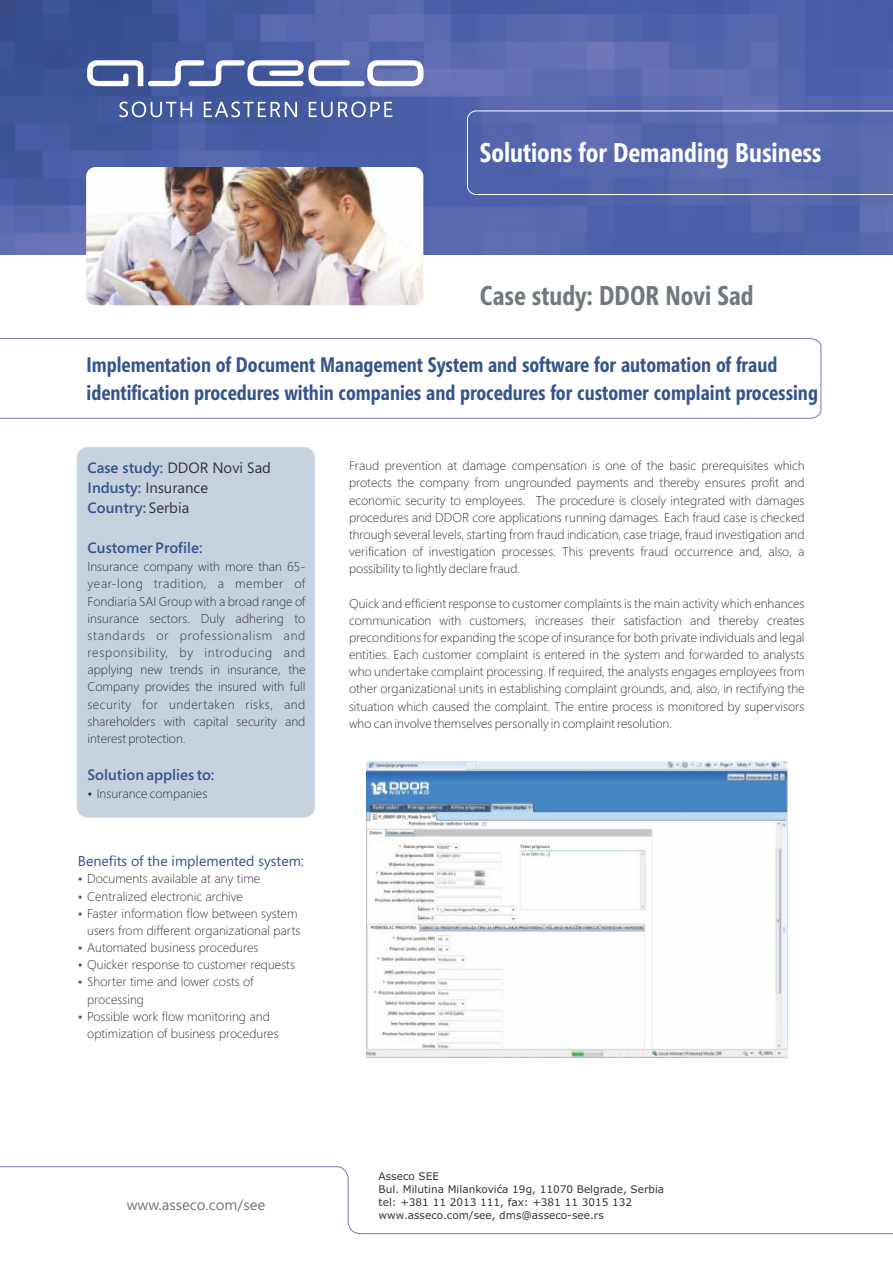
<style>
.page{position:relative;width:893px;height:1263px;background:#fff}
.page>*{position:absolute;margin:0;border:0;box-sizing:border-box;transform-origin:0 0}
.t1{font:700 27px "Segoe Condensed";color:#fff}
.t2{font:700 27px "Segoe Condensed";color:#707880}
.t3{font:700 21px/28.3px "Segoe Condensed";color:#36548c}
.t4{font:600 15px/20.2px "Segoe";color:#36548c}
.t5{font:15px "Segoe UI";color:#707880}
.t6{font:14.25px "Segoe";color:#36548c}
.t7{font:300 12.75px/17.2px "Segoe";color:#383336;text-align:justify}
.t8{font:10.5px/12.8px "Verdana";color:#383336}
.s1{font-weight:400;color:#383336}
</style>
<div class="page">
<img style="left:0;top:0;width:893px;height:255px">
<svg style="left:467px;top:110px;width:426px;height:85px;background:#5b6bb0"></svg>
<svg style="left:120px;top:102px;width:272px;height:15px"></svg>
<svg style="left:87px;top:60px;width:337px;height:26px"></svg>
<svg style="left:0;top:338px;width:822px;height:81px"></svg>
<img style="left:366px;top:761px;width:422px;height:296px">
<img style="left:86px;top:167px;width:337px;height:138px;border-radius:9px">
<svg style="left:0;top:1166px;width:893px;height:68px"></svg>
<svg style="left:88px;top:792px;width:4px;height:3px"></svg>
<h1 class="t1" style="left:480px;top:142px;width:343px">Solutions for Demanding Business</h1>
<h1 class="t2" style="left:480px;top:285px;width:275px">Case study: DDOR Novi Sad</h1>
<h2 class="t3" style="left:87px;top:352px;width:733px">Implementation of Document Management System and software for automation of fraud identification procedures within companies and procedures for customer complaint processing</h2>
<p class="t4" style="left:88px;top:458px;width:185px">Case study: <span class="s1">DDOR Novi Sad<br></span>Industy: <span class="s1">Insurance<br></span>Country: <span class="s1">Serbia</span></p>
<p class="t4" style="left:88px;top:539px;width:116px">Customer Profile:</p>
<p class="t7" style="left:88px;top:559px;width:219px">Insurance company with more than 65- year-long tradition, a member of Fondiaria SAI Group with a broad range of insurance sectors. Duly adhering to standards or professionalism and responsibility, by introducing and applying new trends in insurance, the Company provides the insured with full security for undertaken risks, and shareholders with capital security and interest protection.</p>
<p class="t4" style="left:88px;top:766px;width:128px">Solution applies to:</p>
<p class="t7" style="left:97px;top:786px;width:112px">Insurance companies</p>
<p class="t6" style="left:78px;top:855px;width:228px">Benefits of the implemented system:</p>
<p class="t7" style="left:87px;top:871px;width:215px;text-align:left">Documents available at any time Centralized electronic archive<br>Faster information flow between system users from different organizational parts Automated business procedures Quicker response to customer requests Shorter time and lower costs of processing<br>Possible work flow monitoring and optimization of business procedures</p>
<p class="t7" style="left:349px;top:458px;width:457px">Fraud prevention at damage compensation is one of the basic prerequisites which protects the company from ungrounded payments and thereby ensures profit and economic security to employees. The procedure is closely integrated with damages procedures and DDOR core applications running damages. Each fraud case is checked through several levels, starting from fraud indication, case triage, fraud investigation and verification of investigation processes. This prevents fraud occurrence and, also, a possibility to lightly declare fraud.</p>
<p class="t7" style="left:349px;top:596px;width:457px">Quick and efficient response to customer complaints is the main activity which enhances communication with customers, increases their satisfaction and thereby creates preconditions for expanding the scope of insurance for both private individuals and legal entities. Each customer complaint is entered in the system and forwarded to analysts who undertake complaint processing. If required, the analysts engages employees from other organizational units in establishing complaint grounds, and, also, in rectifying the situation which caused the complaint. The entire process is monitored by supervisors who can involve themselves personally in complaint resolution.</p>
<p class="t5" style="left:127px;top:1199px;width:140px">www.asseco.com/see</p>
<p class="t8" style="left:379px;top:1171px;width:287px">Asseco SEE<br>Bul. Milutina Milankovića 19g, 11070 Belgrade, Serbia tel: +381 11 2013 111, fax: +381 11 3015 132 www.asseco.com/see, dms@asseco-see.rs</p>
</div>
